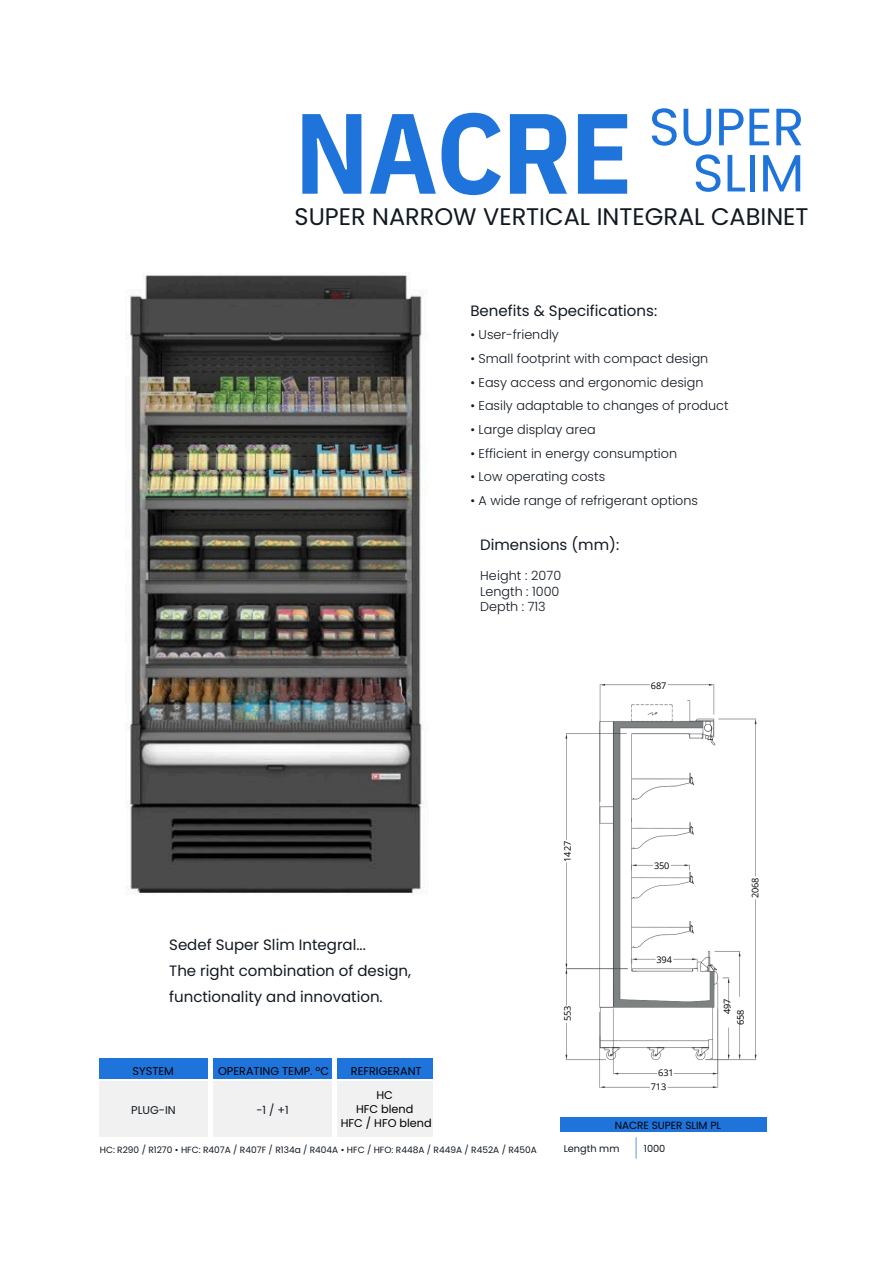
<style>
.page{position:relative;width:894px;height:1264px;background:#fff}
.page>*{position:absolute;margin:0;border:0;box-sizing:border-box;transform-origin:0 0}
.t1{font:700 114px "IBM Plex Sans Cond";letter-spacing:-.015em;color:#1f74dc}
.t2{font:52.5px "Poppins";color:#1f74dc}
.t3{font:24px "Poppins";color:#111921}
.t4{font:15px/25.8px "Poppins";color:#111921}
.t5{font:300 12.75px/15.8px "Poppins";color:#111921}
.t6{font:11.25px/23.7px "Poppins";color:#010101;text-align:center}
.t7{font:11.25px "Poppins";color:#111921}
.t8{font:10.5px "Poppins";color:#010101}
.t9{font:9.75px "Poppins";color:#111921}
.t10{font:9.15px "Open Sans";letter-spacing:-.015em;color:#010101}
.t11{font:9px "Poppins";color:#111921}
</style>
<div class="page">
<img style="left:125px;top:272px;width:299px;height:623px">
<div style="left:214px;top:1058px;width:117px;height:20px;background:#1f74dc"></div>
<div style="left:214px;top:1081px;width:117px;height:55px;background:#f1f1f2"></div>
<div style="left:338px;top:1058px;width:95px;height:20px;background:#1f74dc"></div>
<div style="left:338px;top:1081px;width:95px;height:55px;background:#f1f1f2"></div>
<div style="left:100px;top:1058px;width:107px;height:20px;background:#1f74dc"></div>
<div style="left:100px;top:1081px;width:107px;height:55px;background:#f1f1f2"></div>
<div style="left:560px;top:1117px;width:206px;height:14px;background:#1f74dc"></div>
<svg style="left:635px;top:1137px;width:1px;height:21px"></svg>
<img style="left:565px;top:684px;width:192px;height:404px">
<h6 class="t2" style="left:648px;top:90px;width:157px">SUPER</h6>
<p class="t1" style="left:294px;top:77px;width:339px">NACRE</p>
<h6 class="t2" style="left:692px;top:136px;width:113px">SLIM</h6>
<p class="t3" style="left:294px;top:200px;width:515px">SUPER NARROW VERTICAL INTEGRAL CABINET</p>
<p class="t4" style="left:470px;top:298px;width:188px">Benefits &amp; Specifications:</p>
<h4 class="t5" style="left:470px;top:327px;width:90px">• User-friendly</h4>
<h4 class="t5" style="left:470px;top:351px;width:239px">• Small footprint with compact design</h4>
<h4 class="t5" style="left:470px;top:374px;width:234px">• Easy access and ergonomic design</h4>
<h4 class="t5" style="left:470px;top:398px;width:259px">• Easily adaptable to changes of product</h4>
<h4 class="t5" style="left:470px;top:421px;width:127px">• Large display area</h4>
<h4 class="t5" style="left:470px;top:445px;width:208px">• Efficient in energy consumption</h4>
<h4 class="t5" style="left:470px;top:469px;width:136px">• Low operating costs</h4>
<h4 class="t5" style="left:470px;top:492px;width:229px">• A wide range of refrigerant options</h4>
<h5 class="t4" style="left:480px;top:531px;width:140px">Dimensions (mm):</h5>
<h5 class="t5" style="left:480px;top:568px;width:82px">Height : 2070<br>Length : 1000</h5>
<h4 class="t5" style="left:480px;top:598px;width:67px">Depth : 713</h4>
<h6 class="t10" style="left:650px;top:679px;width:17px">687</h6>
<h3 class="t4" style="left:169px;top:931px;width:243px">Sedef Super Slim Integral...<br>The right combination of design, functionality and innovation.</h3>
<p class="t6" style="left:218px;top:1059px;width:113px">OPERATING TEMP. ºC</p>
<p class="t6" style="left:351px;top:1059px;width:72px">REFRIGERANT<br>HC</p>
<p class="t6" style="left:356px;top:1097px;width:59px">HFC blend</p>
<p class="t6" style="left:340px;top:1110px;width:92px">HFC / HFO blend</p>
<p class="t6" style="left:133px;top:1059px;width:43px">SYSTEM</p>
<p class="t7" style="left:131px;top:1101px;width:46px">PLUG-IN</p>
<p class="t7" style="left:256px;top:1101px;width:34px">-1 / +1</p>
<p class="t11" style="left:100px;top:1143px;width:438px">HC: R290 / R1270 • HFC: R407A / R407F / R134a / R404A • HFC / HFO: R448A / R449A / R452A / R450A</p>
<p class="t10" style="left:561px;top:861px;width:22px;rotate:-90deg">1427</p>
<p class="t10" style="left:654px;top:859px;width:17px">350</p>
<h6 class="t10" style="left:748px;top:897px;width:22px;rotate:-90deg">2068</h6>
<p class="t10" style="left:560px;top:1021px;width:17px;rotate:-90deg">553</p>
<p class="t10" style="left:656px;top:952px;width:17px">394</p>
<p class="t10" style="left:658px;top:1066px;width:17px">631</p>
<p class="t10" style="left:650px;top:1080px;width:17px">713</p>
<h4 class="t10" style="left:720px;top:1013px;width:17px;rotate:-90deg">497</h4>
<h6 class="t10" style="left:733px;top:1024px;width:17px;rotate:-90deg">658</h6>
<h1 class="t8" style="left:614px;top:1118px;width:108px">NACRE SUPER SLIM PL</h1>
<h2 class="t9" style="left:563px;top:1141px;width:57px">Length mm</h2>
<p class="t9" style="left:643px;top:1141px;width:23px">1000</p>
</div>
